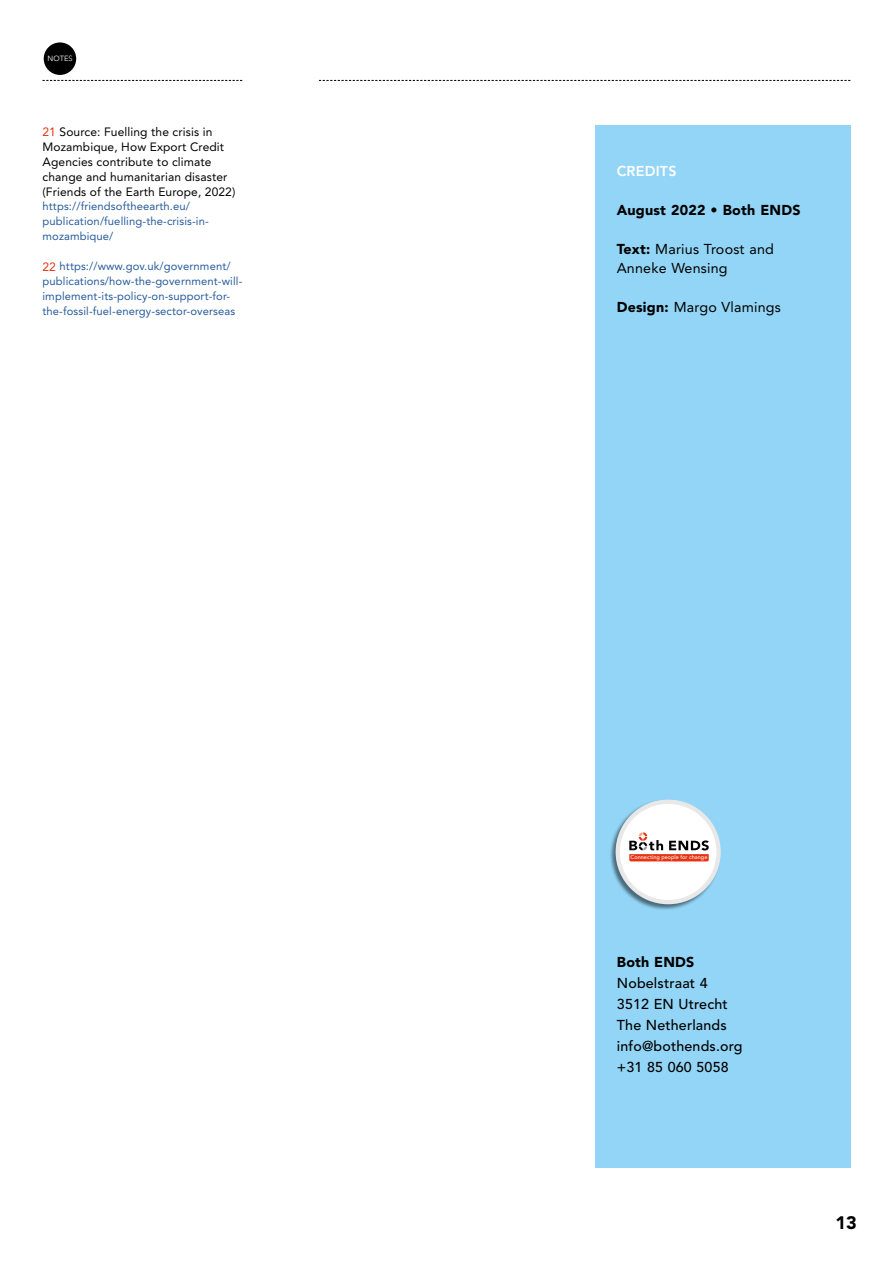
<style>
.page{position:relative;width:893px;height:1263px;background:#fff}
.page>*{position:absolute;margin:0;border:0;box-sizing:border-box;transform-origin:0 0}
.t1{font:900 18px "Avenir";color:#000}
.t2{font:500 14.25px/21px "Avenir";letter-spacing:.01em;color:#000}
.t3{font:14.25px/19.5px "Avenir";letter-spacing:.015em;color:#000}
.t4{font:900 14.25px "Avenir";letter-spacing:.015em;color:#000}
.t5{font:800 14.25px "Avenir";letter-spacing:.015em;color:#fff}
.t6{font:12px/15px "Avenir";letter-spacing:.01em;color:#000}
.t7{font:11.25px/15px "Avenir";letter-spacing:.01em;color:#275b9b}
.t8{font:7.5px "Avenir";color:#fff}
.t9{font:500 5.55px "Avenir";color:#fff}
.s1{font-weight:300}
.s2{color:#e63312}
.s3{font-size:12px;color:#e63312}
.s4{font-weight:900}
</style>
<div class="page">
<div style="left:595px;top:125px;width:255px;height:1042px;background:#93d5f6"></div>
<div style="left:44px;top:42px;width:32px;height:33px;background:#000;border-radius:50%"></div>
<svg style="left:43px;top:80px;width:199px;height:1px"></svg>
<svg style="left:319px;top:80px;width:531px;height:1px"></svg>
<div style="left:609px;top:799px;width:112px;height:111px;background:#000;opacity:.5"></div>
<div style="left:618px;top:802px;width:101px;height:100px;background:#fff;border-radius:50%"></div>
<div style="left:616px;top:800px;width:105px;height:104px;border:4px solid #e8e8e8;border-radius:50%"></div>
<svg style="left:629px;top:832px;width:80px;height:29px"></svg>
<p class="t8" style="left:47px;top:54px;width:27px">NOTE<span class="s1">S</span></p>
<p class="t6" style="left:43px;top:125px;width:194px"><span class="s2">21</span> Source: Fuelling the crisis in Mozambique, How Export Credit Agencies contribute to climate change and humanitarian disaster (Friends of the Earth Europe, 2022)</p>
<p class="t7" style="left:43px;top:198px;width:168px">https://friendsoftheearth.eu/ publication/fuelling-the-crisis-in&shy;mozambique/</p>
<p class="t7" style="left:43px;top:258px;width:201px"><span class="s3">22</span> https://www.gov.uk/government/ publications/how-the-government-will&shy;implement-its-policy-on-support-for&shy;the-fossil-fuel-energy-sector-overseas</p>
<p class="t5" style="left:617px;top:162px;width:61px">CREDITS</p>
<p class="t4" style="left:617px;top:201px;width:185px">August 2022 • Both ENDS</p>
<p class="t3" style="left:617px;top:239px;width:159px"><span class="s4">Text:</span> Marius Troost and<br>Anneke Wensing</p>
<p class="t3" style="left:617px;top:297px;width:166px"><span class="s4">Design:</span> Margo Vlamings</p>
<p class="t9" style="left:631px;top:854px;width:78px">Connecting people for change</p>
<p class="t4" style="left:617px;top:953px;width:79px">Both ENDS</p>
<p class="t2" style="left:617px;top:972px;width:127px">Nobelstraat 4<br>3512 EN Utrecht<br>The Netherlands info@bothends.org +31 85 060 5058</p>
<h1 class="t1" style="left:835px;top:1211px;width:23px">13</h1>
</div>
